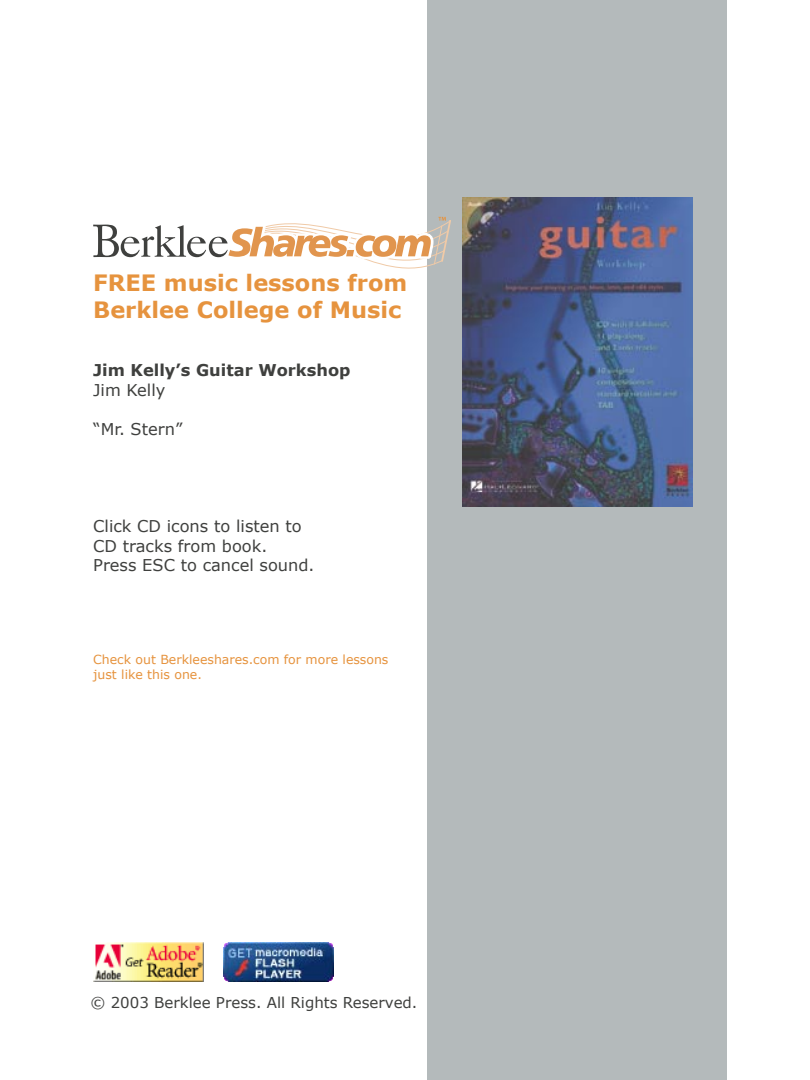
<style>
.page{position:relative;width:810px;height:1080px;background:#fff}
.page>*{position:absolute;margin:0;border:0;box-sizing:border-box;transform-origin:0 0}
.t1{font:700 22.5px/27px "Verdana";color:#e6933e}
.t2{font:16.25px/19.5px "Verdana";color:#3f403e}
.t3{font:700 16.25px "Verdana";color:#3f403e}
.t4{font:15px "Verdana";color:#3f403e}
.t5{font:12.5px/15px "Verdana";color:#e6933e}
</style>
<div class="page">
<div style="left:428px;top:0;width:300px;height:1080px;background:#b4babb"></div>
<img style="left:463px;top:198px;width:229px;height:308px">
<img style="left:94px;top:942px;width:110px;height:39px">
<img style="left:224px;top:942px;width:110px;height:39px">
<svg style="left:93px;top:191px;width:358px;height:103px"></svg>
<h1 class="t1" style="left:93px;top:269px;width:316px">FREE music lessons from<br>Berklee College of Music</h1>
<p class="t3" style="left:93px;top:360px;width:259px">Jim Kelly’s Guitar Workshop</p>
<p class="t2" style="left:93px;top:380px;width:74px">Jim Kelly</p>
<p class="t2" style="left:93px;top:419px;width:91px">“Mr. Stern”</p>
<p class="t2" style="left:93px;top:516px;width:223px">Click CD icons to listen to<br>CD tracks from book.<br>Press ESC to cancel sound.</p>
<p class="t5" style="left:93px;top:652px;width:297px">Check out Berkleeshares.com for more lessons just like this one.</p>
<p class="t4" style="left:90px;top:993px;width:328px">© 2003 Berklee Press. All Rights Reserved.</p>
</div>
